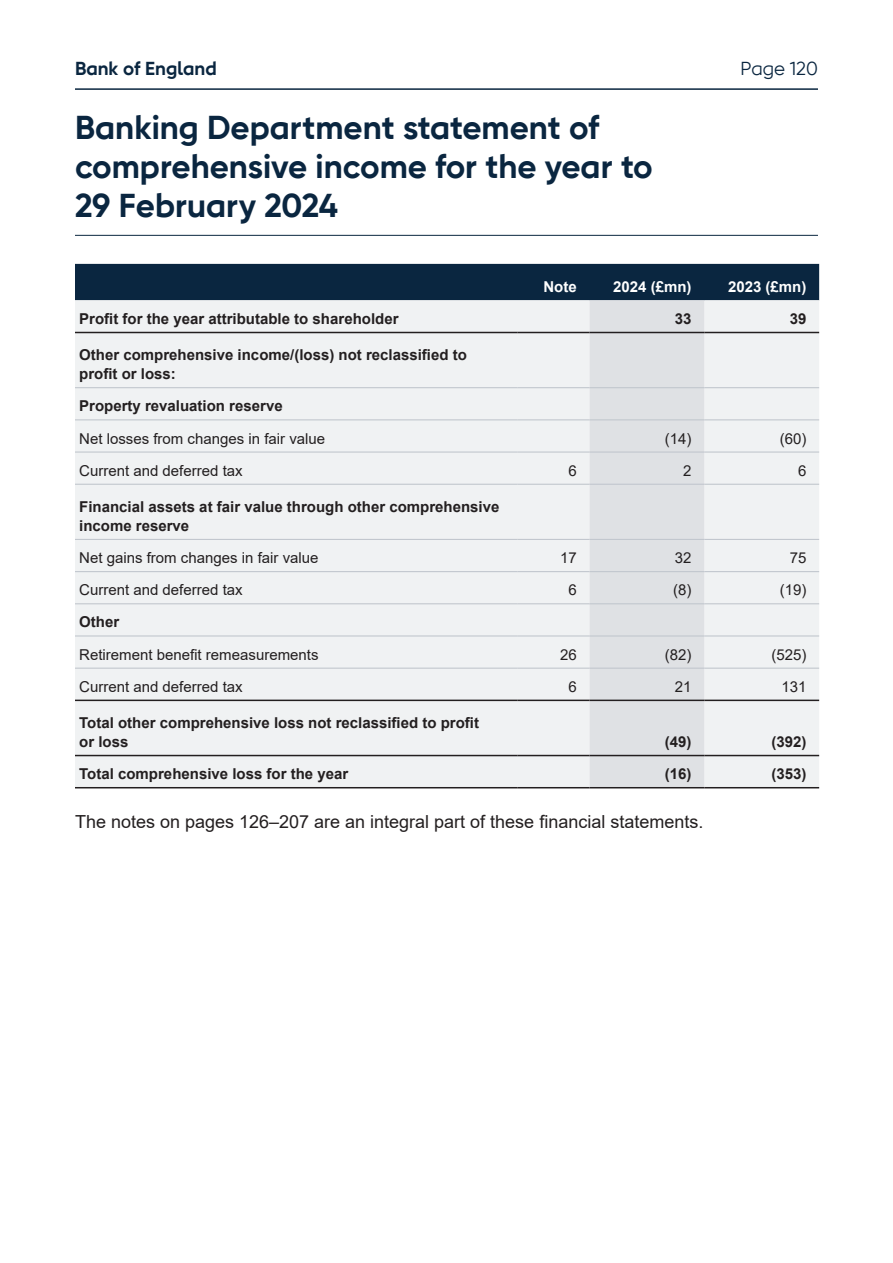
<style>
.page{position:relative;width:893px;height:1263px;background:#fff}
.page>*{position:absolute;margin:0;border:0;box-sizing:border-box;transform-origin:0 0}
.Heading_2__H2{font:700 33px/39px "Gilroy For BOE";color:#0a2640}
.t1{font:700 18.75px "Gilroy For BOE";color:#0a2640}
.t2{font:18.75px "Gilroy For BOE";color:#0a2640}
.Body_Text{font:18px "Arial";color:#231f20}
.Table__Data_row{font:700 15px/18.8px "Arial";color:#231f20}
.Table__Data_row-2{font:15px "Arial";color:#231f20}
.Table__Header_row{font:700 15px "Arial";color:#fff}
</style>
<div class="page">
<hr style="left:75px;top:88px;width:743px;height:2px;background:#0a2640">
<hr style="left:75px;top:235px;width:743px;height:1px;background:#0a2640">
<div style="left:75px;top:264px;width:744px;height:36px;background:#0a2640"></div>
<div style="left:75px;top:300px;width:744px;height:487px;background:#f0f2f3"></div>
<div style="left:589px;top:300px;width:115px;height:487px;background:#dfe1e4"></div>
<hr style="left:75px;top:419px;width:442px;height:1px;background:#c2c7ce">
<hr style="left:517px;top:419px;width:72px;height:1px;background:#c2c7ce">
<hr style="left:589px;top:419px;width:115px;height:1px;background:#c2c7ce">
<hr style="left:704px;top:419px;width:115px;height:1px;background:#c2c7ce">
<hr style="left:75px;top:451px;width:442px;height:2px;background:#c2c7ce">
<hr style="left:517px;top:451px;width:72px;height:2px;background:#c2c7ce">
<hr style="left:589px;top:451px;width:115px;height:2px;background:#c2c7ce">
<hr style="left:704px;top:451px;width:115px;height:2px;background:#c2c7ce">
<hr style="left:75px;top:571px;width:442px;height:1px;background:#c2c7ce">
<hr style="left:517px;top:571px;width:72px;height:1px;background:#c2c7ce">
<hr style="left:589px;top:571px;width:115px;height:1px;background:#c2c7ce">
<hr style="left:704px;top:571px;width:115px;height:1px;background:#c2c7ce">
<hr style="left:75px;top:668px;width:442px;height:1px;background:#c2c7ce">
<hr style="left:517px;top:668px;width:72px;height:1px;background:#c2c7ce">
<hr style="left:589px;top:668px;width:115px;height:1px;background:#c2c7ce">
<hr style="left:704px;top:668px;width:115px;height:1px;background:#c2c7ce">
<hr style="left:75px;top:387px;width:442px;height:1px;background:#c2c7ce">
<hr style="left:517px;top:387px;width:72px;height:1px;background:#c2c7ce">
<hr style="left:589px;top:387px;width:115px;height:1px;background:#c2c7ce">
<hr style="left:704px;top:387px;width:115px;height:1px;background:#c2c7ce">
<hr style="left:75px;top:484px;width:442px;height:1px;background:#c2c7ce">
<hr style="left:517px;top:484px;width:72px;height:1px;background:#c2c7ce">
<hr style="left:589px;top:484px;width:115px;height:1px;background:#c2c7ce">
<hr style="left:704px;top:484px;width:115px;height:1px;background:#c2c7ce">
<hr style="left:75px;top:539px;width:442px;height:1px;background:#c2c7ce">
<hr style="left:517px;top:539px;width:72px;height:1px;background:#c2c7ce">
<hr style="left:589px;top:539px;width:115px;height:1px;background:#c2c7ce">
<hr style="left:704px;top:539px;width:115px;height:1px;background:#c2c7ce">
<hr style="left:75px;top:332px;width:442px;height:1px;background:#231f20">
<hr style="left:517px;top:332px;width:72px;height:1px;background:#231f20">
<hr style="left:589px;top:332px;width:115px;height:1px;background:#231f20">
<hr style="left:704px;top:332px;width:115px;height:1px;background:#231f20">
<hr style="left:75px;top:603px;width:442px;height:1px;background:#c2c7ce">
<hr style="left:517px;top:603px;width:72px;height:1px;background:#c2c7ce">
<hr style="left:589px;top:603px;width:115px;height:1px;background:#c2c7ce">
<hr style="left:704px;top:603px;width:115px;height:1px;background:#c2c7ce">
<hr style="left:75px;top:635px;width:442px;height:1px;background:#c2c7ce">
<hr style="left:517px;top:635px;width:72px;height:1px;background:#c2c7ce">
<hr style="left:589px;top:635px;width:115px;height:1px;background:#c2c7ce">
<hr style="left:704px;top:635px;width:115px;height:1px;background:#c2c7ce">
<hr style="left:75px;top:787px;width:442px;height:1px;background:#231f20">
<hr style="left:517px;top:787px;width:72px;height:1px;background:#231f20">
<hr style="left:589px;top:787px;width:115px;height:1px;background:#231f20">
<hr style="left:704px;top:787px;width:115px;height:1px;background:#231f20">
<hr style="left:75px;top:700px;width:442px;height:1px;background:#231f20">
<hr style="left:517px;top:700px;width:72px;height:1px;background:#231f20">
<hr style="left:589px;top:700px;width:115px;height:1px;background:#231f20">
<hr style="left:704px;top:700px;width:115px;height:1px;background:#231f20">
<hr style="left:75px;top:755px;width:442px;height:1px;background:#231f20">
<hr style="left:517px;top:755px;width:72px;height:1px;background:#231f20">
<hr style="left:589px;top:755px;width:115px;height:1px;background:#231f20">
<hr style="left:704px;top:755px;width:115px;height:1px;background:#231f20">
<p class="t1" style="left:75px;top:57px;width:143px">Bank of England</p>
<p class="t2" style="left:740px;top:57px;width:79px">Page 120</p>
<h2 class="Heading_2__H2" style="left:75px;top:108px;width:579px">Banking Department statement of comprehensive income for the year to<br>29 February 2024</h2>
<p class="Table__Header_row" style="left:543px;top:276px;width:35px">Note</p>
<p class="Table__Header_row" style="left:613px;top:276px;width:80px">2024 (£mn)</p>
<p class="Table__Header_row" style="left:728px;top:276px;width:80px">2023 (£mn)</p>
<p class="Table__Data_row" style="left:79px;top:309px;width:321px">Profit for the year attributable to shareholder</p>
<p class="Table__Data_row" style="left:675px;top:309px;width:18px">33</p>
<p class="Table__Data_row" style="left:790px;top:309px;width:18px">39</p>
<p class="Table__Data_row" style="left:79px;top:346px;width:389px">Other comprehensive income/(loss) not reclassified to profit or loss:</p>
<p class="Table__Data_row" style="left:79px;top:397px;width:205px">Property revaluation reserve</p>
<p class="Table__Data_row-2" style="left:79px;top:428px;width:247px">Net losses from changes in fair value</p>
<p class="Table__Data_row-2" style="left:665px;top:428px;width:28px">(14)</p>
<p class="Table__Data_row-2" style="left:780px;top:428px;width:28px">(60)</p>
<p class="Table__Data_row-2" style="left:79px;top:460px;width:165px">Current and deferred tax</p>
<p class="Table__Data_row-2" style="left:568px;top:460px;width:10px">6</p>
<p class="Table__Data_row-2" style="left:683px;top:460px;width:10px">2</p>
<p class="Table__Data_row-2" style="left:798px;top:460px;width:10px">6</p>
<p class="Table__Data_row" style="left:79px;top:498px;width:422px">Financial assets at fair value through other comprehensive income reserve</p>
<p class="Table__Data_row-2" style="left:79px;top:547px;width:241px">Net gains from changes in fair value</p>
<p class="Table__Data_row-2" style="left:560px;top:547px;width:18px">17</p>
<p class="Table__Data_row-2" style="left:675px;top:547px;width:18px">32</p>
<p class="Table__Data_row-2" style="left:790px;top:547px;width:18px">75</p>
<p class="Table__Data_row-2" style="left:79px;top:580px;width:165px">Current and deferred tax</p>
<p class="Table__Data_row-2" style="left:568px;top:580px;width:10px">6</p>
<p class="Table__Data_row-2" style="left:673px;top:580px;width:20px">(8)</p>
<p class="Table__Data_row-2" style="left:780px;top:580px;width:28px">(19)</p>
<p class="Table__Data_row" style="left:79px;top:613px;width:42px">Other</p>
<p class="Table__Data_row-2" style="left:79px;top:644px;width:241px">Retirement benefit remeasurements</p>
<p class="Table__Data_row-2" style="left:560px;top:644px;width:18px">26</p>
<p class="Table__Data_row-2" style="left:665px;top:644px;width:28px">(82)</p>
<p class="Table__Data_row-2" style="left:771px;top:644px;width:37px">(525)</p>
<p class="Table__Data_row-2" style="left:79px;top:676px;width:165px">Current and deferred tax</p>
<p class="Table__Data_row-2" style="left:568px;top:676px;width:10px">6</p>
<p class="Table__Data_row-2" style="left:675px;top:676px;width:18px">21</p>
<p class="Table__Data_row-2" style="left:781px;top:676px;width:27px">131</p>
<p class="Table__Data_row" style="left:79px;top:714px;width:401px">Total other comprehensive loss not reclassified to profit or loss</p>
<p class="Table__Data_row" style="left:665px;top:732px;width:28px">(49)</p>
<p class="Table__Data_row" style="left:771px;top:732px;width:37px">(392)</p>
<p class="Table__Data_row" style="left:79px;top:765px;width:270px">Total comprehensive loss for the year</p>
<p class="Table__Data_row" style="left:665px;top:765px;width:28px">(16)</p>
<p class="Table__Data_row" style="left:771px;top:765px;width:37px">(353)</p>
<p class="Body_Text" style="left:75px;top:809px;width:630px">The notes on pages 126–207 are an integral part of these financial statements.</p>
</div>
